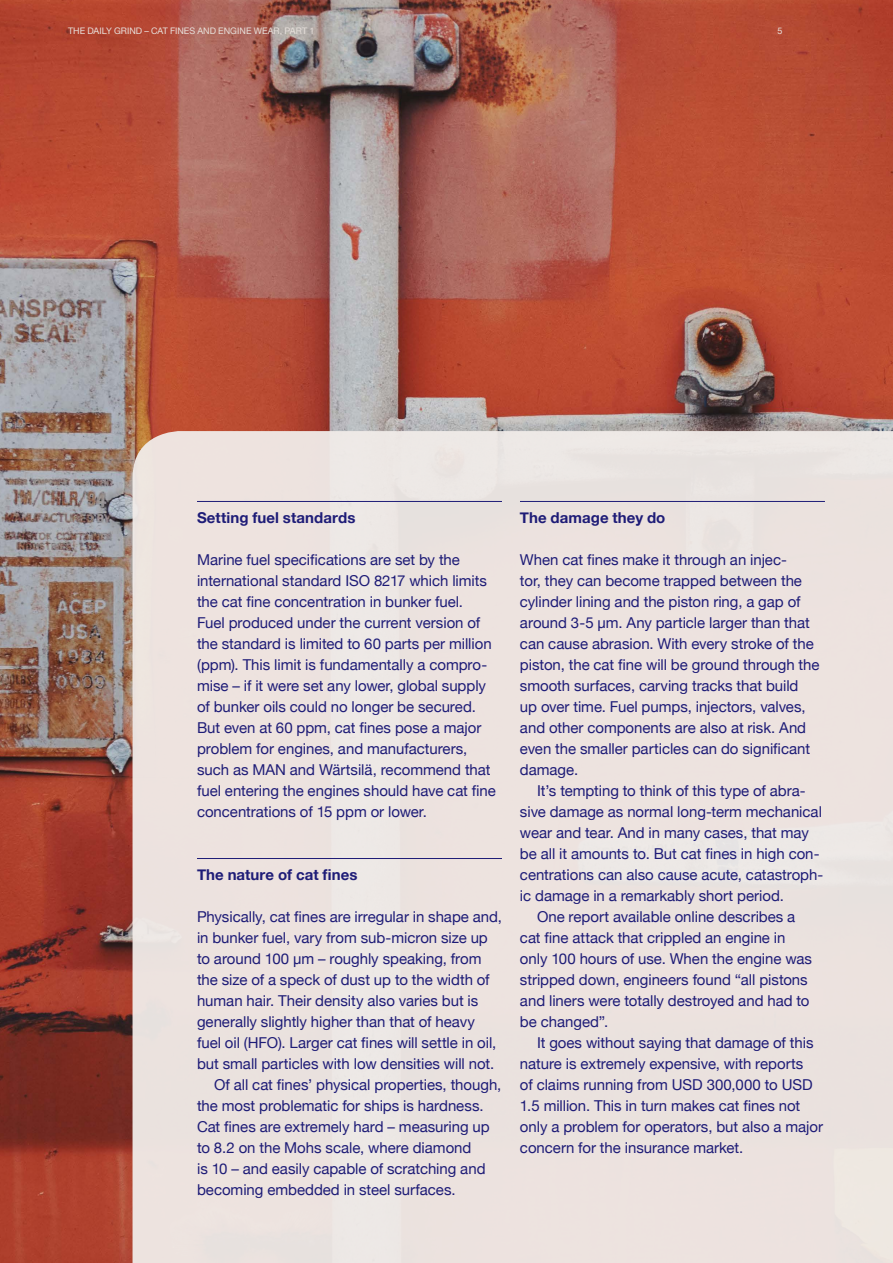
<style>
.page{position:relative;width:893px;height:1263px;background:#fff}
.page>*{position:absolute;margin:0;border:0;box-sizing:border-box;transform-origin:0 0}
.t1{font:15px/21px "Helvetica Neue";letter-spacing:-.005em;color:#1e1c77}
.t2{font:700 15px "Helvetica Neue";letter-spacing:.005em;color:#1e1c77}
.t3{font:9px "Helvetica Neue";letter-spacing:.005em;color:#e7e0db}
</style>
<div class="page">
<img style="left:0;top:0;width:893px;height:1263px">
<div style="left:133px;top:431px;width:760px;height:832px;background:#ede2df"></div>
<hr style="left:197px;top:501px;width:305px;height:1px;background:#1e1c77">
<hr style="left:197px;top:858px;width:305px;height:1px;background:#1e1c77">
<hr style="left:520px;top:501px;width:305px;height:1px;background:#1e1c77">
<p class="t3" style="left:68px;top:24px;width:248px">THE DAILY GRIND – CAT FINES AND ENGINE WEAR, PART 1</p>
<p class="t3" style="left:777px;top:24px;width:7px">5</p>
<p class="t2" style="left:197px;top:506px;width:160px">Setting fuel standards</p>
<p class="t1" style="left:197px;top:550px;width:300px">Marine fuel specifications are set by the international standard ISO 8217 which limits the cat fine concentration in bunker fuel.<br>Fuel produced under the current version of the standard is limited to 60 parts per million (ppm). This limit is fundamentally a compro&shy;mise – if it were set any lower, global supply of bunker oils could no longer be secured.<br>But even at 60 ppm, cat fines pose a major problem for engines, and manufacturers, such as MAN and Wärtsilä, recommend that fuel entering the engines should have cat fine concentrations of 15 ppm or lower.</p>
<p class="t2" style="left:197px;top:863px;width:162px">The nature of cat fines</p>
<p class="t1" style="left:197px;top:907px;width:306px">Physically, cat fines are irregular in shape and,</p>
<p class="t1" style="left:197px;top:928px;width:292px">in bunker fuel, vary from sub-micron size up</p>
<p class="t1" style="left:197px;top:949px;width:286px">to around 100 μm – roughly speaking, from</p>
<p class="t1" style="left:197px;top:970px;width:294px">the size of a speck of dust up to the width of</p>
<p class="t1" style="left:197px;top:991px;width:283px">human hair. Their density also varies but is</p>
<p class="t1" style="left:197px;top:1012px;width:279px">generally slightly higher than that of heavy</p>
<p class="t1" style="left:197px;top:1033px;width:301px">fuel oil (HFO). Larger cat fines will settle in oil,</p>
<p class="t1" style="left:197px;top:1054px;width:299px">but small particles with low densities will not.</p>
<p class="t1" style="left:214px;top:1075px;width:289px">Of all cat fines’ physical properties, though,</p>
<p class="t1" style="left:197px;top:1096px;width:288px">the most problematic for ships is hardness.</p>
<p class="t1" style="left:197px;top:1117px;width:294px">Cat fines are extremely hard – measuring up</p>
<p class="t1" style="left:197px;top:1138px;width:276px">to 8.2 on the Mohs scale, where diamond</p>
<p class="t1" style="left:197px;top:1159px;width:290px">is 10 – and easily capable of scratching and</p>
<p class="t1" style="left:197px;top:1180px;width:260px">becoming embedded in steel surfaces.</p>
<p class="t2" style="left:520px;top:506px;width:147px">The damage they do</p>
<p class="t1" style="left:520px;top:550px;width:301px">When cat fines make it through an injec-<br>tor, they can become trapped between the cylinder lining and the piston ring, a gap of around 3-5 μm. Any particle larger than that can cause abrasion. With every stroke of the piston, the cat fine will be ground through the smooth surfaces, carving tracks that build<br>up over time. Fuel pumps, injectors, valves, and other components are also at risk. And even the smaller particles can do significant damage.</p>
<p class="t1" style="left:537px;top:781px;width:270px">It’s tempting to think of this type of abra-</p>
<p class="t1" style="left:520px;top:802px;width:303px">sive damage as normal long-term mechanical</p>
<p class="t1" style="left:520px;top:823px;width:290px">wear and tear. And in many cases, that may</p>
<p class="t1" style="left:520px;top:844px;width:301px">be all it amounts to. But cat fines in high con-</p>
<p class="t1" style="left:520px;top:865px;width:305px">centrations can also cause acute, catastroph-</p>
<p class="t1" style="left:520px;top:886px;width:265px">ic damage in a remarkably short period.</p>
<p class="t1" style="left:537px;top:907px;width:260px">One report available online describes a</p>
<p class="t1" style="left:520px;top:928px;width:267px">cat fine attack that crippled an engine in</p>
<p class="t1" style="left:520px;top:949px;width:294px">only 100 hours of use. When the engine was</p>
<p class="t1" style="left:520px;top:970px;width:289px">stripped down, engineers found “all pistons</p>
<p class="t1" style="left:520px;top:991px;width:291px">and liners were totally destroyed and had to</p>
<p class="t1" style="left:520px;top:1012px;width:90px">be changed”.</p>
<p class="t1" style="left:537px;top:1033px;width:278px">It goes without saying that damage of this</p>
<p class="t1" style="left:520px;top:1054px;width:285px">nature is extremely expensive, with reports</p>
<p class="t1" style="left:520px;top:1075px;width:294px">of claims running from USD 300,000 to USD</p>
<p class="t1" style="left:520px;top:1096px;width:282px">1.5 million. This in turn makes cat fines not</p>
<p class="t1" style="left:520px;top:1117px;width:304px">only a problem for operators, but also a major</p>
<p class="t1" style="left:520px;top:1138px;width:225px">concern for the insurance market.</p>
</div>
